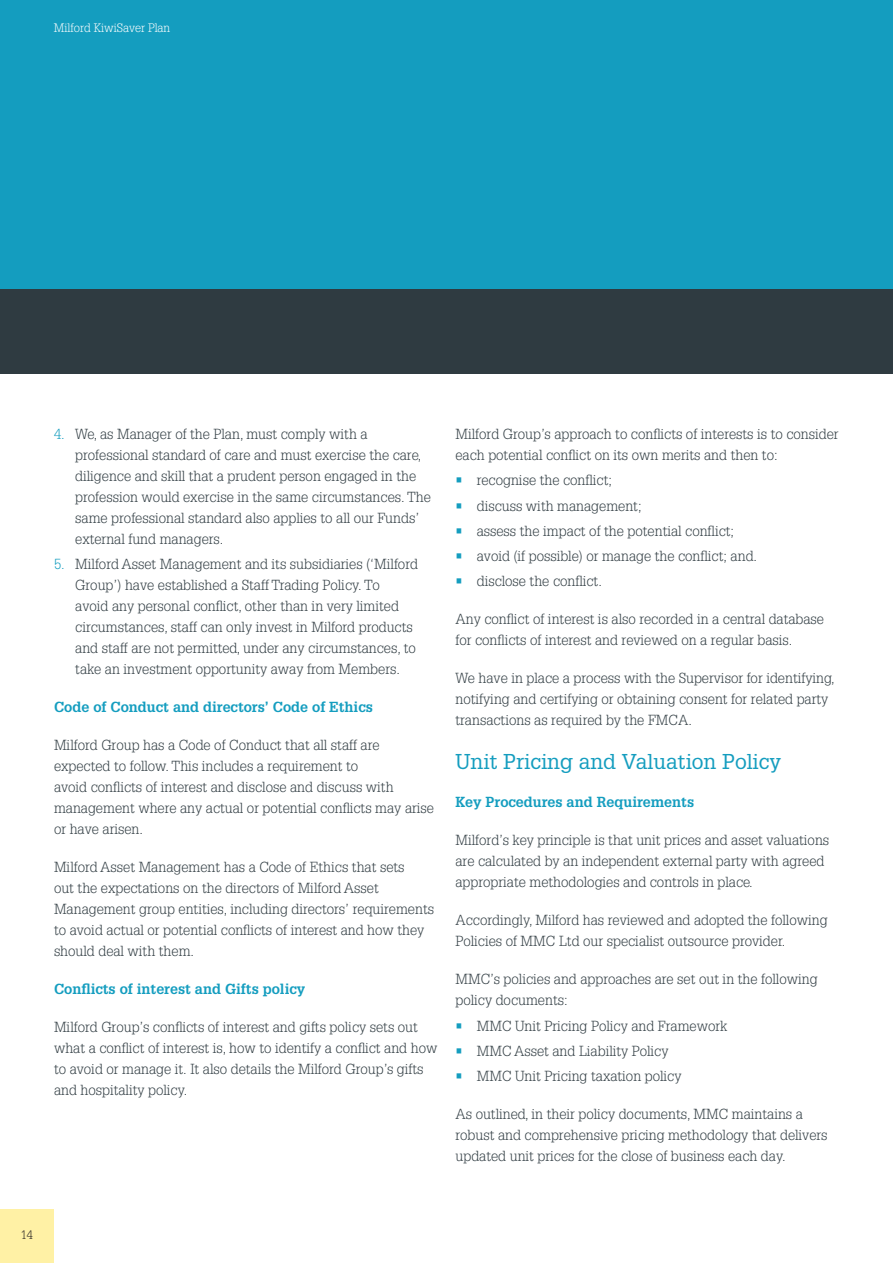
<style>
.page{position:relative;width:893px;height:1263px;background:#fff}
.page>*{position:absolute;margin:0;border:0;box-sizing:border-box;transform-origin:0 0}
.t1{font:21px "Glypha";color:#149dbf}
.t2{font:300 14.25px/21px "Glypha";color:#2f3b41}
.t3{font:700 14.25px "Glypha";color:#149dbf}
.t4{font:300 12px "Glypha";color:#fff}
.t5{font:300 12px "Glypha";color:#231f20}
.s1{color:#149dbf}
</style>
<div class="page">
<div style="left:0;top:1209px;width:54px;height:54px;background:#fff1a5"></div>
<div style="left:0;top:289px;width:893px;height:85px;background:#2f3b41"></div>
<div style="left:0;top:0;width:893px;height:289px;background:#149dbf"></div>
<p class="t4" style="left:54px;top:21px;width:118px">Milford KiwiSaver Plan</p>
<p class="t2" style="left:75px;top:424px;width:357px;text-indent:-21px"><span class="s1">4.</span> We, as Manager of the Plan, must comply with a professional standard of care and must exercise the care, diligence and skill that a prudent person engaged in the profession would exercise in the same circumstances. The same professional standard also applies to all our Funds’ external fund managers.</p>
<p class="t2" style="left:75px;top:554px;width:344px;text-indent:-21px"><span class="s1">5.</span> Milford Asset Management and its subsidiaries (‘Milford Group’) have established a Staff Trading Policy. To<br>avoid any personal conflict, other than in very limited circumstances, staff can only invest in Milford products and staff are not permitted, under any circumstances, to take an investment opportunity away from Members.</p>
<p class="t3" style="left:54px;top:698px;width:320px">Code of Conduct and directors’ Code of Ethics</p>
<p class="t2" style="left:54px;top:735px;width:381px">Milford Group has a Code of Conduct that all staff are expected to follow. This includes a requirement to<br>avoid conflicts of interest and disclose and discuss with management where any actual or potential conflicts may arise or have arisen.</p>
<p class="t2" style="left:54px;top:857px;width:382px">Milford Asset Management has a Code of Ethics that sets<br>out the expectations on the directors of Milford Asset Management group entities, including directors’ requirements to avoid actual or potential conflicts of interest and how they should deal with them.</p>
<p class="t3" style="left:54px;top:980px;width:253px">Conflicts of interest and Gifts policy</p>
<p class="t2" style="left:54px;top:1017px;width:385px">Milford Group’s conflicts of interest and gifts policy sets out what a conflict of interest is, how to identify a conflict and how to avoid or manage it. It also details the Milford Group’s gifts and hospitality policy.</p>
<p class="t2" style="left:455px;top:424px;width:385px">Milford Group’s approach to conflicts of interests is to consider each potential conflict on its own merits and then to:</p>
<p class="t2" style="left:455px;top:470px;width:158px"><span class="s1">•</span> recognise the conflict;</p>
<p class="t2" style="left:455px;top:495px;width:188px"><span class="s1">•</span> discuss with management;</p>
<p class="t2" style="left:455px;top:520px;width:280px"><span class="s1">•</span> assess the impact of the potential conflict;</p>
<p class="t2" style="left:455px;top:546px;width:303px"><span class="s1">•</span> avoid (if possible) or manage the conflict; and.</p>
<p class="t2" style="left:455px;top:571px;width:148px"><span class="s1">•</span> disclose the conflict.</p>
<p class="t2" style="left:455px;top:609px;width:370px">Any conflict of interest is also recorded in a central database for conflicts of interest and reviewed on a regular basis.</p>
<p class="t2" style="left:455px;top:668px;width:381px">We have in place a process with the Supervisor for identifying, notifying and certifying or obtaining consent for related party transactions as required by the FMCA.</p>
<h1 class="t1" style="left:455px;top:749px;width:327px">Unit Pricing and Valuation Policy</h1>
<p class="t3" style="left:455px;top:793px;width:240px">Key Procedures and Requirements</p>
<p class="t2" style="left:455px;top:830px;width:375px">Milford’s key principle is that unit prices and asset valuations are calculated by an independent external party with agreed appropriate methodologies and controls in place.</p>
<p class="t2" style="left:455px;top:910px;width:374px">Accordingly, Milford has reviewed and adopted the following<br>Policies of MMC Ltd our specialist outsource provider.</p>
<p class="t2" style="left:455px;top:969px;width:364px">MMC’s policies and approaches are set out in the following policy documents:</p>
<p class="t2" style="left:455px;top:1015px;width:273px"><span class="s1">•</span> MMC Unit Pricing Policy and Framework</p>
<p class="t2" style="left:455px;top:1040px;width:215px"><span class="s1">•</span> MMC Asset and Liability Policy</p>
<p class="t2" style="left:455px;top:1066px;width:227px"><span class="s1">•</span> MMC Unit Pricing taxation policy</p>
<p class="t2" style="left:455px;top:1104px;width:374px">As outlined, in their policy documents, MMC maintains a robust and comprehensive pricing methodology that delivers updated unit prices for the close of business each day.</p>
<p class="t5" style="left:21px;top:1228px;width:13px">14</p>
</div>
